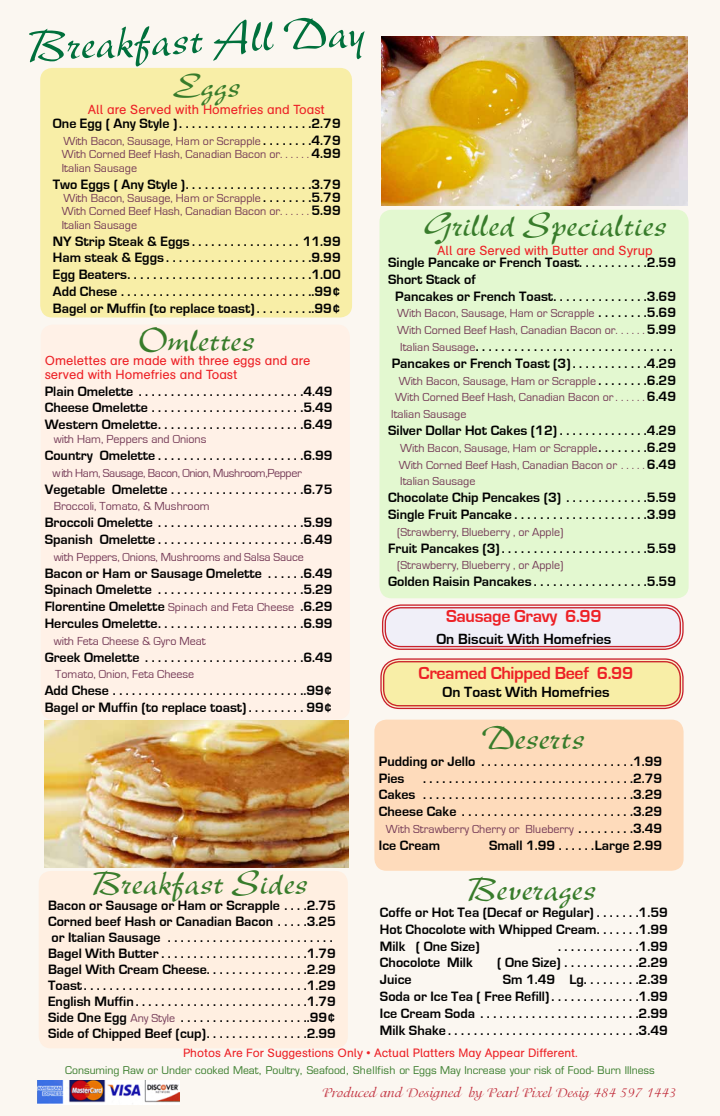
<style>
.page{position:relative;width:720px;height:1116px;background:#fbf7f1}
.page>*{position:absolute;margin:0;border:0;box-sizing:border-box;transform-origin:0 0}
.t1{font:48px "New Berolina";color:#00703c}
.t2{font:36px "New Berolina";color:#387c2b}
.t3{font:700 18px "Eurostile";letter-spacing:-.02em;color:#ed2126}
.t4{font:700 15.2px "Eurostile";color:#000}
.t5{font:700 14px/16.8px "Eurostile";color:#000;text-align:justify}
.t6{font:14px "Isadora";color:#bf2736}
.t7{font:13px/14px "AG Schoolbook Regular A";color:#ed2126}
.t8{font:12px/16.8px "Eurostile";color:#743956}
.t9{font:12px "AG Schoolbook Regular A";color:#ed2126}
.t10{font:12px "Eurostile";letter-spacing:-.03em;color:#743956}
.t11{font:11px "Eurostile";color:#387c2b}
.s1{font-weight:700;font-size:14px;color:#000}
.s2{font-weight:400;font-size:12px;color:#743956}
</style>
<div class="page">
<img style="left:382px;top:36px;width:306px;height:169px">
<img style="left:45px;top:720px;width:303px;height:148px">
<div style="left:384px;top:606px;width:298px;height:42px;background:#f0eff8;border-radius:17px"></div>
<div style="left:382px;top:604px;width:302px;height:46px;border:1px solid #ca212a;border-radius:18px"></div>
<div style="left:385px;top:607px;width:296px;height:40px;border:1px solid #ca212a;border-radius:16px"></div>
<div style="left:382px;top:660px;width:300px;height:47px;background:#f8eea7;border-radius:17px"></div>
<div style="left:380px;top:658px;width:304px;height:51px;border:1px solid #ca212a;border-radius:18px"></div>
<div style="left:383px;top:661px;width:298px;height:45px;border:1px solid #ca212a;border-radius:16px"></div>
<div style="left:380px;top:210px;width:309px;height:388px;background:#e3f8d0;border-radius:12px"></div>
<img style="left:37px;top:1080px;width:142px;height:25px">
<div style="left:374px;top:720px;width:310px;height:151px;background:#fedbbb;border-radius:12px"></div>
<div style="left:41px;top:325px;width:309px;height:395px;background:#fff1e7;border-radius:12px"></div>
<div style="left:39px;top:871px;width:309px;height:177px;background:#ffefe1;border-radius:12px"></div>
<div style="left:40px;top:68px;width:312px;height:250px;background:#f8eea7;border-radius:12px"></div>
<h1 class="t1" style="left:27px;top:17px;width:339px;rotate:-2deg">Breakfast All Day</h1>
<h2 class="t2" style="left:172px;top:65px;width:69px">Eggs</h2>
<p class="t7" style="left:88px;top:103px;width:239px">All are Served with Homefries and Toast</p>
<p class="t5" style="left:53px;top:115px;width:289px">One Egg ( Any Style ) . . . . . . . . . . . . . . . . . . . . 2.79</p>
<p class="t8" style="left:62px;top:135px;width:280px;line-height:13px">With Bacon, Sausage, Ham or Scrapple <span class="s1">. . . . . . . 4.79<br></span>With Corned Beef Hash, Canadian Bacon or .....</p>
<p class="t5" style="left:312px;top:145px;width:31px">4.99</p>
<p class="t8" style="left:62px;top:160px;width:77px">Italian Sausage</p>
<p class="t5" style="left:53px;top:176px;width:289px">Two Eggs ( Any Style ) . . . . . . . . . . . . . . . . . . . 3.79</p>
<p class="t8" style="left:62px;top:192px;width:280px;line-height:13px">With Bacon, Sausage, Ham or Scrapple <span class="s1">. . . . . . . 5.79<br></span>With Corned Beef Hash, Canadian Bacon or .....</p>
<p class="t5" style="left:312px;top:202px;width:31px">5.99</p>
<p class="t8" style="left:62px;top:217px;width:77px">Italian Sausage</p>
<p class="t5" style="left:53px;top:233px;width:290px">NY Strip Steak &amp; Eggs . . . . . . . . . . . . . . . . . 11.99<br>Ham steak &amp; Eggs . . . . . . . . . . . . . . . . . . . . . . 9.99<br>Egg Beaters . . . . . . . . . . . . . . . . . . . . . . . . . . . . 1.00<br>Add Chese . . . . . . . . . . . . . . . . . . . . . . . . . . . . . .99¢ Bagel or Muffin (to replace toast) . . . . . . . . .99¢</p>
<h2 class="t2" style="left:139px;top:319px;width:117px">Omlettes</h2>
<p class="t7" style="left:45px;top:353px;width:267px">Omelettes are made with three eggs and are served with Homefries and Toast</p>
<p class="t5" style="left:45px;top:383px;width:290px">Plain Omelette . . . . . . . . . . . . . . . . . . . . . . . . . 4.49<br>Cheese Omelette . . . . . . . . . . . . . . . . . . . . . . . 5.49<br>Western Omelette . . . . . . . . . . . . . . . . . . . . . . 6.49</p>
<p class="t8" style="left:54px;top:431px;width:154px">with Ham, Peppers and Onions</p>
<p class="t5" style="left:45px;top:447px;width:290px">Country Omelette . . . . . . . . . . . . . . . . . . . . . . 6.99</p>
<p class="t10" style="left:53px;top:466px;width:251px">with Ham, Sausage, Bacon, Onion, Mushroom,Pepper</p>
<p class="t5" style="left:45px;top:481px;width:289px">Vegetable Omelette . . . . . . . . . . . . . . . . . . . . 6.75</p>
<p class="t8" style="left:54px;top:498px;width:157px">Broccoli, Tomato, &amp; Mushroom</p>
<p class="t5" style="left:45px;top:514px;width:290px">Broccoli Omelette . . . . . . . . . . . . . . . . . . . . . . 5.99<br>Spanish Omelette . . . . . . . . . . . . . . . . . . . . . . 6.49</p>
<p class="t8" style="left:54px;top:549px;width:252px">with Peppers, Onions, Mushrooms and Salsa Sauce</p>
<p class="t5" style="left:45px;top:565px;width:290px">Bacon or Ham or Sausage Omelette . . . . . 6.49<br>Spinach Omelette . . . . . . . . . . . . . . . . . . . . . . 5.29<br>Florentine Omelette <span class="s2">Spinach and Feta Cheese</span> . 6.29<br>Hercules Omelette . . . . . . . . . . . . . . . . . . . . . . 6.99</p>
<p class="t8" style="left:54px;top:633px;width:154px">with Feta Cheese &amp; Gyro Meat</p>
<p class="t5" style="left:45px;top:649px;width:289px">Greek Omelette . . . . . . . . . . . . . . . . . . . . . . . . 6.49</p>
<p class="t8" style="left:55px;top:666px;width:141px">Tomato, Onion, Feta Cheese</p>
<p class="t5" style="left:45px;top:682px;width:289px">Add Chese . . . . . . . . . . . . . . . . . . . . . . . . . . . . . .99¢<br>Bagel or Muffin (to replace toast) . . . . . . . . 99¢</p>
<h2 class="t2" style="left:92px;top:862px;width:217px">Breakfast Sides</h2>
<p class="t5" style="left:48px;top:898px;width:290px;line-height:16px;text-align:left">Bacon or Sausage or Ham or Scrapple . . . 2.75<br>Corned beef Hash or Canadian Bacon . . . . 3.25 or Italian Sausage . . . . . . . . . . . . . . . . . . . . . . . . . .<br>Bagel With Butter . . . . . . . . . . . . . . . . . . . . . . 1.79<br>Bagel With Cream Cheese . . . . . . . . . . . . . . . 2.29<br>Toast . . . . . . . . . . . . . . . . . . . . . . . . . . . . . . . . . . 1.29<br>English Muffin . . . . . . . . . . . . . . . . . . . . . . . . . . 1.79<br>Side One Egg <span class="s2">Any Style</span> . . . . . . . . . . . . . . . . . . . .99¢ Side of Chipped Beef (cup) . . . . . . . . . . . . . . . 2.99</p>
<h2 class="t2" style="left:423px;top:204px;width:245px">Grilled Specialties</h2>
<p class="t7" style="left:437px;top:244px;width:217px">All are Served with Butter and Syrup</p>
<p class="t5" style="left:388px;top:254px;width:289px">Single Pancake or French Toast . . . . . . . . . . 2.59</p>
<p class="t5" style="left:388px;top:271px;width:89px">Short Stack of</p>
<p class="t5" style="left:395px;top:288px;width:282px">Pancakes or French Toast . . . . . . . . . . . . . . 3.69</p>
<p class="t8" style="left:397px;top:305px;width:280px">With Bacon, Sausage, Ham or Scrapple <span class="s1">. . . . . . . 5.69<br></span>With Corned Beef Hash, Canadian Bacon or .....</p>
<p class="t5" style="left:392px;top:321px;width:286px;text-align:right">5.99<br><span class="s2">Italian Sausage</span> . . . . . . . . . . . . . . . . . . . . . . . . . . . . . . .<br>Pancakes or French Toast (3) . . . . . . . . . . . 4.29</p>
<p class="t8" style="left:395px;top:372px;width:282px">With Bacon, Sausage, Ham or Scrapple <span class="s1">. . . . . . . 6.29<br></span>With Corned Beef Hash, Canadian Bacon or .....</p>
<p class="t5" style="left:647px;top:389px;width:31px">6.49</p>
<p class="t8" style="left:391px;top:406px;width:77px">Italian Sausage</p>
<p class="t5" style="left:388px;top:422px;width:289px">Silver Dollar Hot Cakes (12) . . . . . . . . . . . . . 4.29</p>
<p class="t8" style="left:399px;top:440px;width:279px">With Bacon, Sausage, Ham or Scrapple <span class="s1">. . . . . . . 6.29<br></span>With Corned Beef Hash, Canadian Bacon or .....</p>
<p class="t5" style="left:647px;top:456px;width:31px">6.49</p>
<p class="t8" style="left:400px;top:473px;width:77px">Italian Sausage</p>
<p class="t5" style="left:388px;top:489px;width:289px">Chocolate Chip Pencakes (3) . . . . . . . . . . . . 5.59<br>Single Fruit Pancake . . . . . . . . . . . . . . . . . . . . 3.99</p>
<p class="t8" style="left:397px;top:524px;width:168px">(Strawberry, Blueberry , or Apple)</p>
<p class="t5" style="left:388px;top:540px;width:289px">Fruit Pancakes (3) . . . . . . . . . . . . . . . . . . . . . . 5.59</p>
<p class="t8" style="left:397px;top:557px;width:168px">(Strawberry, Blueberry , or Apple)</p>
<p class="t5" style="left:388px;top:573px;width:289px">Golden Raisin Pancakes . . . . . . . . . . . . . . . . . 5.59</p>
<p class="t3" style="left:446px;top:607px;width:157px">Sausage Gravy 6.99</p>
<p class="t4" style="left:436px;top:631px;width:176px">On Biscuit With Homefries</p>
<p class="t3" style="left:419px;top:663px;width:216px">Creamed Chipped Beef 6.99</p>
<p class="t4" style="left:443px;top:684px;width:168px">On Toast With Homefries</p>
<h2 class="t2" style="left:482px;top:717px;width:104px">Deserts</h2>
<p class="t5" style="left:379px;top:753px;width:285px">Pudding or Jello . . . . . . . . . . . . . . . . . . . . . . . 1.99<br>Pies</p>
<p class="t5" style="left:379px;top:770px;width:285px;text-indent:44px">. . . . . . . . . . . . . . . . . . . . . . . . . . . . . . . . 2.79<br>Cakes . . . . . . . . . . . . . . . . . . . . . . . . . . . . . . . . 3.29<br>Cheese Cake . . . . . . . . . . . . . . . . . . . . . . . . . . 3.29</p>
<p class="t8" style="left:386px;top:821px;width:278px">With Strawberry Cherry or Blueberry <span class="s1">. . . . . . . . 3.49</span></p>
<p class="t5" style="left:379px;top:837px;width:63px">Ice Cream</p>
<p class="t5" style="left:489px;top:837px;width:175px">Small 1.99 . . . . . Large 2.99</p>
<h2 class="t2" style="left:468px;top:868px;width:130px">Beverages</h2>
<p class="t5" style="left:380px;top:904px;width:290px">Coffe or Hot Tea (Decaf or Regular) . . . . . . 1.59<br>Hot Chocolote with Whipped Cream . . . . . . 1.99<br>Milk ( One Size)</p>
<p class="t5" style="left:558px;top:938px;width:111px">. . . . . . . . . . . . 1.99</p>
<p class="t5" style="left:380px;top:955px;width:94px">Chocolote Milk</p>
<p class="t5" style="left:497px;top:955px;width:172px">( One Size) . . . . . . . . . . . 2.29</p>
<p class="t5" style="left:380px;top:971px;width:33px">Juice</p>
<p class="t5" style="left:380px;top:971px;width:290px;text-indent:123px">Sm 1.49 Lg . . . . . . . . 2.39<br>Soda or Ice Tea ( Free Refill) . . . . . . . . . . . . . 1.99<br>Ice Cream Soda . . . . . . . . . . . . . . . . . . . . . . . . 2.99<br>Milk Shake . . . . . . . . . . . . . . . . . . . . . . . . . . . . . 3.49</p>
<p class="t9" style="left:183px;top:1046px;width:396px">Photos Are For Suggestions Only • Actual Platters May Appear Different.</p>
<p class="t6" style="left:322px;top:1085px;width:356px">Produced and Designed by Pearl Pixel Desig 484 597 1443</p>
<p class="t11" style="left:65px;top:1064px;width:591px">Consuming Raw or Under cooked Meat, Poultry, Seafood, Shellfish or Eggs May Increase your risk of Food- Burn Illness</p>
</div>
